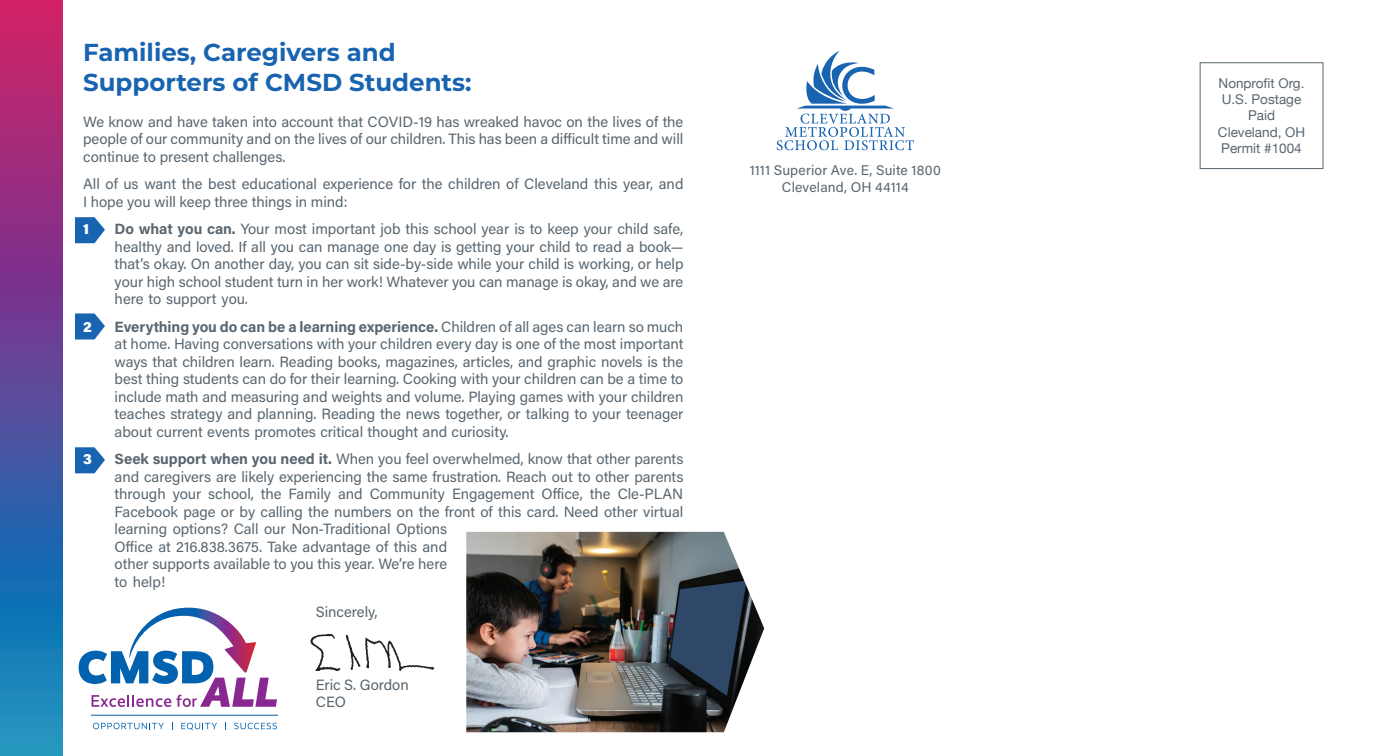
<style>
.page{position:relative;width:1386px;height:756px;background:#fff}
.page>*{position:absolute;margin:0;border:0;box-sizing:border-box;transform-origin:0 0}
.t1{font:700 24.5px/29.4px "Montserrat";color:#1964b0}
.t2{font:14.88px/17.5px "Acumin Pro";letter-spacing:-.005em;color:#596670;text-align:justify}
.t3{font:900 14.88px "Acumin Pro";color:#fff}
.t4{font:14px/16.8px "Acumin Pro";letter-spacing:.01em;color:#596670;text-align:center}
.t5{font:13.47px "Helvetica Neue";color:#596670}
.s1{font-weight:700}
</style>
<div class="page">
<svg style="left:75px;top:447px;width:30px;height:26px"></svg>
<svg style="left:75px;top:313px;width:30px;height:27px"></svg>
<svg style="left:75px;top:217px;width:30px;height:26px"></svg>
<div style="left:1200px;top:62px;width:123px;height:107px;border:1px solid #596670"></div>
<svg style="left:777px;top:51px;width:137px;height:99px"></svg>
<svg style="left:0;top:0;width:63px;height:756px;background:#614d97"></svg>
<svg style="left:79px;top:608px;width:198px;height:99px"></svg>
<svg style="left:93px;top:723px;width:71px;height:6px"></svg>
<svg style="left:181px;top:723px;width:36px;height:7px"></svg>
<svg style="left:234px;top:723px;width:43px;height:6px"></svg>
<hr style="left:91px;top:715px;width:187px;height:1px;background:#0162b0">
<img style="left:310px;top:634px;width:125px;height:37px">
<img style="left:466px;top:532px;width:298px;height:200px">
<p class="t1" style="left:83px;top:37px;width:390px">Families, Caregivers and<br>Supporters of CMSD Students:</p>
<p class="t2" style="left:83px;top:112px;width:602px">We know and have taken into account that COVID-19 has wreaked havoc on the lives of the people of our community and on the lives of our children. This has been a difficult time and will continue to present challenges.</p>
<p class="t2" style="left:83px;top:175px;width:602px">All of us want the best educational experience for the children of Cleveland this year, and<br>I hope you will keep three things in mind:</p>
<p class="t3" style="left:83px;top:219px;width:8px">1</p>
<p class="t2" style="left:115px;top:220px;width:570px"><span class="s1">Do what you can.</span> Your most important job this school year is to keep your child safe, healthy and loved. If all you can manage one day is getting your child to read a book— that’s okay. On another day, you can sit side-by-side while your child is working, or help your high school student turn in her work! Whatever you can manage is okay, and we are here to support you.</p>
<p class="t3" style="left:83px;top:316px;width:10px">2</p>
<p class="t2" style="left:115px;top:317px;width:570px"><span class="s1">Everything you do can be a learning experience.</span> Children of all ages can learn so much at home. Having conversations with your children every day is one of the most important ways that children learn. Reading books, magazines, articles, and graphic novels is the best thing students can do for their learning. Cooking with your children can be a time to include math and measuring and weights and volume. Playing games with your children teaches strategy and planning. Reading the news together, or talking to your teenager about current events promotes critical thought and curiosity.</p>
<p class="t3" style="left:83px;top:449px;width:10px">3</p>
<p class="t2" style="left:115px;top:450px;width:570px;text-align:left"><span class="s1">Seek support when you need it.</span> When you feel overwhelmed, know that other parents and caregivers are likely experiencing the same frustration. Reach out to other parents through your school, the Family and Community Engagement Office, the Cle-PLAN Facebook page or by calling the numbers on the front of this card. Need other virtual learning options? Call our Non-Traditional Options<br>Office at 216.838.3675. Take advantage of this and<br>other supports available to you this year. We’re here<br>to help!</p>
<p class="t2" style="left:316px;top:602px;width:63px">Sincerely,</p>
<p class="t2" style="left:316px;top:675px;width:94px">Eric S. Gordon</p>
<p class="t2" style="left:316px;top:693px;width:32px">CEO</p>
<p class="t4" style="left:750px;top:162px;width:193px">1111 Superior Ave. E, Suite 1800<br>Cleveland, OH 44114</p>
<p class="t5" style="left:1219px;top:73px;width:87px">Nonprofit Org.</p>
<p class="t5" style="left:1222px;top:90px;width:81px">U.S. Postage</p>
<p class="t5" style="left:1248px;top:106px;width:28px">Paid</p>
<p class="t5" style="left:1218px;top:122px;width:89px">Cleveland, OH</p>
<p class="t5" style="left:1221px;top:138px;width:82px">Permit #1004</p>
</div>
